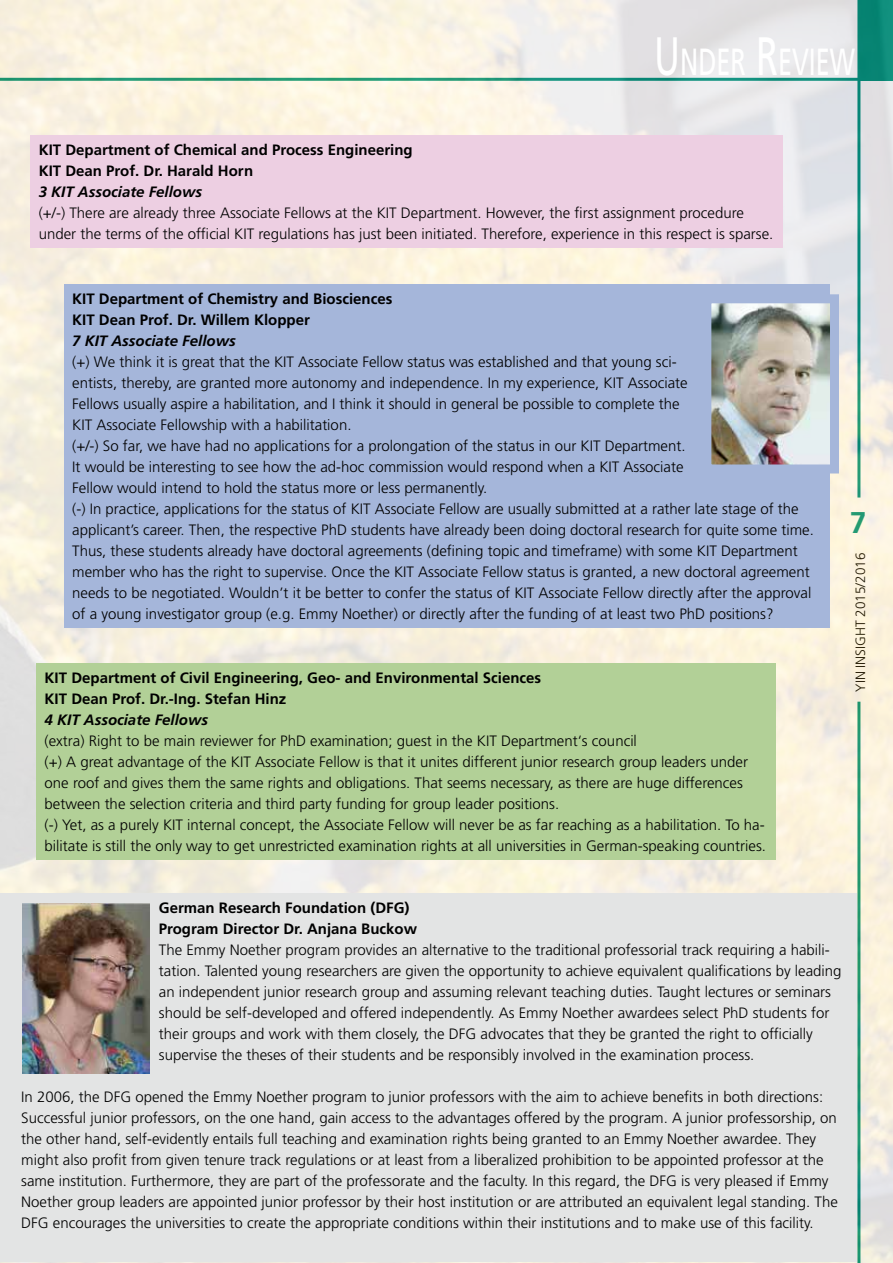
<style>
.page{position:relative;width:893px;height:1263px;background:#fff}
.page>*{position:absolute;margin:0;border:0;box-sizing:border-box;transform-origin:0 0}
.t1{font:37.8px "Frutiger LT Std";color:#fff;scale:.67 1}
.t2{font:700 30px "Frutiger LT Std";color:#00957e}
.t3{font:300 15px/21px "Frutiger LT Std";color:#000}
.t4{font:700 15px/21px "Frutiger LT Std";color:#000}
.t5{font:italic 700 15px "Frutiger LT Std";color:#000}
.t6{font:300 13.5px "Frutiger LT Std";color:#000}
.s1{font-size:54px}
</style>
<div class="page">
<img style="left:0;top:0;width:893px;height:1263px">
<div style="left:36px;top:663px;width:740px;height:197px;background:#b2d097"></div>
<div style="left:0;top:893px;width:856px;height:369px;background:#e3e4e4"></div>
<img style="left:22px;top:903px;width:128px;height:171px">
<div style="left:64px;top:284px;width:765px;height:343px;background:#a5b6da"></div>
<img style="left:712px;top:304px;width:117px;height:159px">
<div style="left:702px;top:294px;width:137px;height:179px;border:9px solid #a5b6da"></div>
<div style="left:30px;top:135px;width:753px;height:112px;background:#edcfe2"></div>
<h1 class="t1" style="left:654px;top:40px;width:301px"><span class="s1">U</span> NDER <span class="s1">R</span>EVIEW</h1>
<p class="t4" style="left:39px;top:139px;width:375px">KIT Department of Chemical and Process Engineering<br>KIT Dean Prof. Dr. Harald Horn</p>
<p class="t5" style="left:39px;top:183px;width:165px">3 KIT Associate Fellows</p>
<p class="t3" style="left:39px;top:202px;width:736px">(+/-) There are already three Associate Fellows at the KIT Department. However, the first assignment procedure under the terms of the official KIT regulations has just been initiated. Therefore, experience in this respect is sparse.</p>
<p class="t4" style="left:72px;top:288px;width:322px">KIT Department of Chemistry and Biosciences<br>KIT Dean Prof. Dr. Willem Klopper</p>
<p class="t5" style="left:72px;top:332px;width:165px">7 KIT Associate Fellows</p>
<p class="t3" style="left:72px;top:351px;width:743px">(+) We think it is great that the KIT Associate Fellow status was established and that young sci-<br>entists, thereby, are granted more autonomy and independence. In my experience, KIT Associate<br>Fellows usually aspire a habilitation, and I think it should in general be possible to complete the<br>KIT Associate Fellowship with a habilitation.<br>(+/-) So far, we have had no applications for a prolongation of the status in our KIT Department.<br>It would be interesting to see how the ad-hoc commission would respond when a KIT Associate<br>Fellow would intend to hold the status more or less permanently.<br>(-) In practice, applications for the status of KIT Associate Fellow are usually submitted at a rather late stage of the applicant’s career. Then, the respective PhD students have already been doing doctoral research for quite some time.<br>Thus, these students already have doctoral agreements (defining topic and timeframe) with some KIT Department member who has the right to supervise. Once the KIT Associate Fellow status is granted, a new doctoral agreement needs to be negotiated. Wouldn’t it be better to confer the status of KIT Associate Fellow directly after the approval of a young investigator group (e.g. Emmy Noether) or directly after the funding of at least two PhD positions?</p>
<p class="t4" style="left:45px;top:667px;width:498px">KIT Department of Civil Engineering, Geo- and Environmental Sciences<br>KIT Dean Prof. Dr.-Ing. Stefan Hinz</p>
<p class="t5" style="left:45px;top:711px;width:165px">4 KIT Associate Fellows</p>
<p class="t3" style="left:45px;top:731px;width:723px">(extra) Right to be main reviewer for PhD examination; guest in the KIT Department‘s council<br>(+) A great advantage of the KIT Associate Fellow is that it unites different junior research group leaders under one roof and gives them the same rights and obligations. That seems necessary, as there are huge differences between the selection criteria and third party funding for group leader positions.<br>(-) Yet, as a purely KIT internal concept, the Associate Fellow will never be as far reaching as a habilitation. To ha&shy;bilitate is still the only way to get unrestricted examination rights at all universities in German-speaking countries.</p>
<h2 class="t2" style="left:850px;top:505px;width:18px">7</h2>
<p class="t6" style="left:853px;top:692px;width:140px;rotate:-90deg">YIN INSIGHT 2015/2016</p>
<p class="t4" style="left:159px;top:898px;width:260px">German Research Foundation (DFG)<br>Program Director Dr. Anjana Buckow</p>
<p class="t3" style="left:159px;top:940px;width:684px">The Emmy Noether program provides an alternative to the traditional professorial track requiring a habili&shy;tation. Talented young researchers are given the opportunity to achieve equivalent qualifications by leading an independent junior research group and assuming relevant teaching duties. Taught lectures or seminars should be self-developed and offered independently. As Emmy Noether awardees select PhD students for their groups and work with them closely, the DFG advocates that they be granted the right to officially supervise the theses of their students and be responsibly involved in the examination process.</p>
<p class="t3" style="left:21px;top:1087px;width:818px">In 2006, the DFG opened the Emmy Noether program to junior professors with the aim to achieve benefits in both directions:<br>Successful junior professors, on the one hand, gain access to the advantages offered by the program. A junior professorship, on the other hand, self-evidently entails full teaching and examination rights being granted to an Emmy Noether awardee. They might also profit from given tenure track regulations or at least from a liberalized prohibition to be appointed professor at the same institution. Furthermore, they are part of the professorate and the faculty. In this regard, the DFG is very pleased if Emmy Noether group leaders are appointed junior professor by their host institution or are attributed an equivalent legal standing. The DFG encourages the universities to create the appropriate conditions within their institutions and to make use of this facility.</p>
</div>
